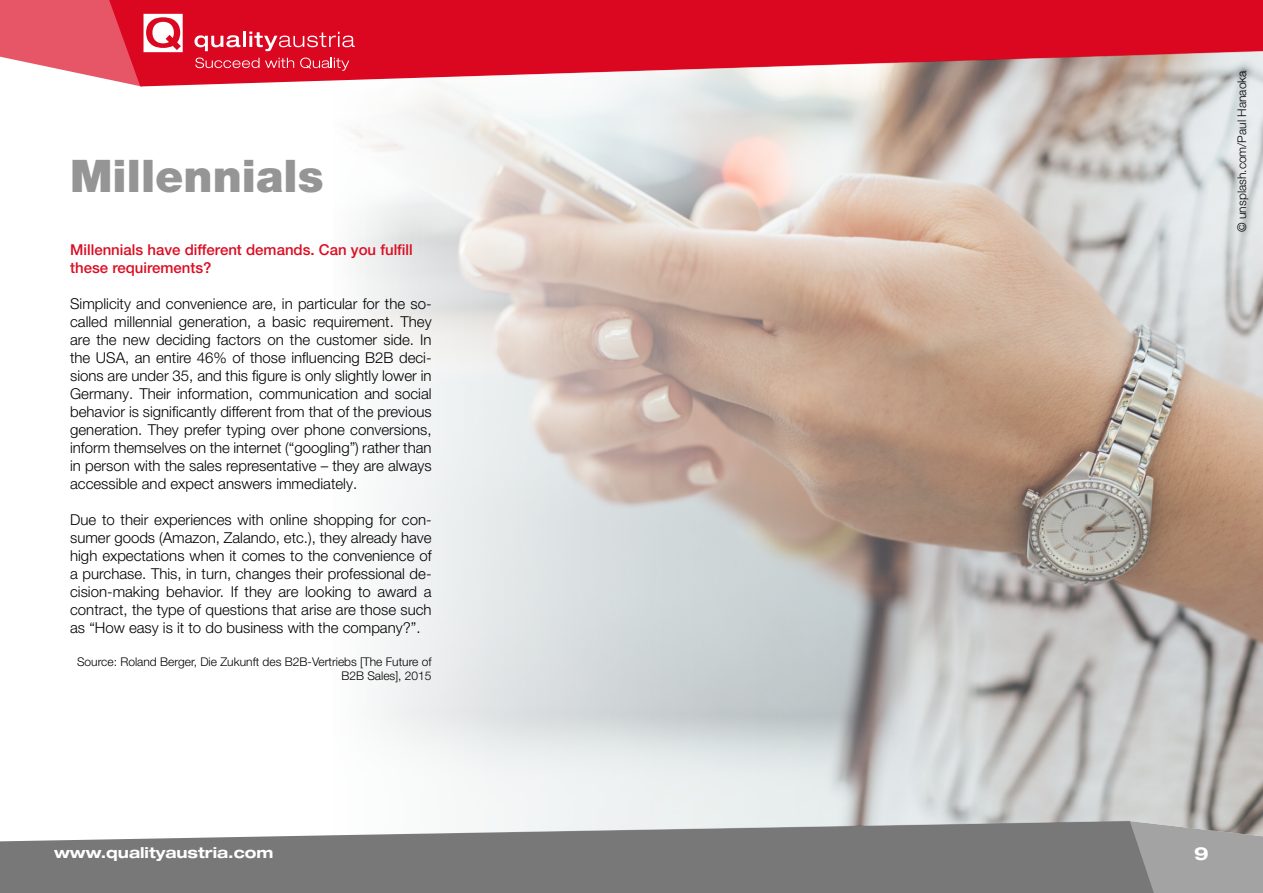
<style>
.page{position:relative;width:1263px;height:893px;background:#fff}
.page>*{position:absolute;margin:0;border:0;box-sizing:border-box;transform-origin:0 0}
.t1{font:900 45px "Helvetica Neue LT Pro";color:#959595}
.t2{font:700 expanded 18px "Helvetica Neue LT Pro";color:#fff}
.t3{font:300 15px/18px "Helvetica Neue LT Pro";color:#000;text-align:justify}
.t4{font:500 15px/18px "Helvetica Neue LT Pro";color:#db0d22}
.t5{font:700 expanded 15px "Helvetica Neue LT Pro";color:#fff}
.t6{font:300 12px/14.4px "Helvetica Neue LT Pro";color:#000;text-align:right}
</style>
<div class="page">
<div style="left:183px;top:0;width:1080px;height:86px;background:#db0720"></div>
<svg style="left:194px;top:35px;width:46px;height:16px"></svg>
<hr style="left:243px;top:32px;width:3px;height:15px;background:#fff">
<svg style="left:249px;top:32px;width:106px;height:19px;background:#e33f53"></svg>
<svg style="left:0;top:0;width:183px;height:87px"></svg>
<svg style="left:195px;top:58px;width:64px;height:10px"></svg>
<svg style="left:265px;top:58px;width:29px;height:10px"></svg>
<svg style="left:300px;top:58px;width:32px;height:13px"></svg>
<div style="left:0;top:835px;width:1127px;height:58px;background:#787878"></div>
<svg style="left:1127px;top:836px;width:136px;height:57px;background:#9d9d9d"></svg>
<img style="left:332px;top:51px;width:931px;height:785px">
<h1 class="t1" style="left:70px;top:148px;width:255px">Millennials</h1>
<p class="t4" style="left:70px;top:241px;width:344px">Millennials have different demands. Can you fulfill these requirements?</p>
<p class="t3" style="left:70px;top:295px;width:363px">Simplicity and convenience are, in particular for the so&shy;called millennial generation, a basic requirement. They are the new deciding factors on the customer side. In the USA, an entire 46% of those influencing B2B deci&shy;sions are under 35, and this figure is only slightly lower in Germany. Their information, communication and social behavior is significantly different from that of the previous generation. They prefer typing over phone conversions, inform themselves on the internet (“googling”) rather than in person with the sales representative – they are always accessible and expect answers immediately.</p>
<p class="t3" style="left:70px;top:511px;width:363px">Due to their experiences with online shopping for con&shy;sumer goods (Amazon, Zalando, etc.), they already have high expectations when it comes to the convenience of a purchase. This, in turn, changes their professional de&shy;cision-making behavior. If they are looking to award a contract, the type of questions that arise are those such as “How easy is it to do business with the company?”.</p>
<p class="t6" style="left:77px;top:654px;width:356px">Source: Roland Berger, Die Zukunft des B2B-Vertriebs [The Future of<br>B2B Sales], 2015</p>
<p class="t6" style="left:1234px;top:232px;width:163px;rotate:-90deg">© unsplash.com/Paul Hanaoka</p>
<p class="t5" style="left:54px;top:843px;width:221px">www.qualityaustria.com</p>
<p class="t2" style="left:1194px;top:842px;width:16px">9</p>
</div>
